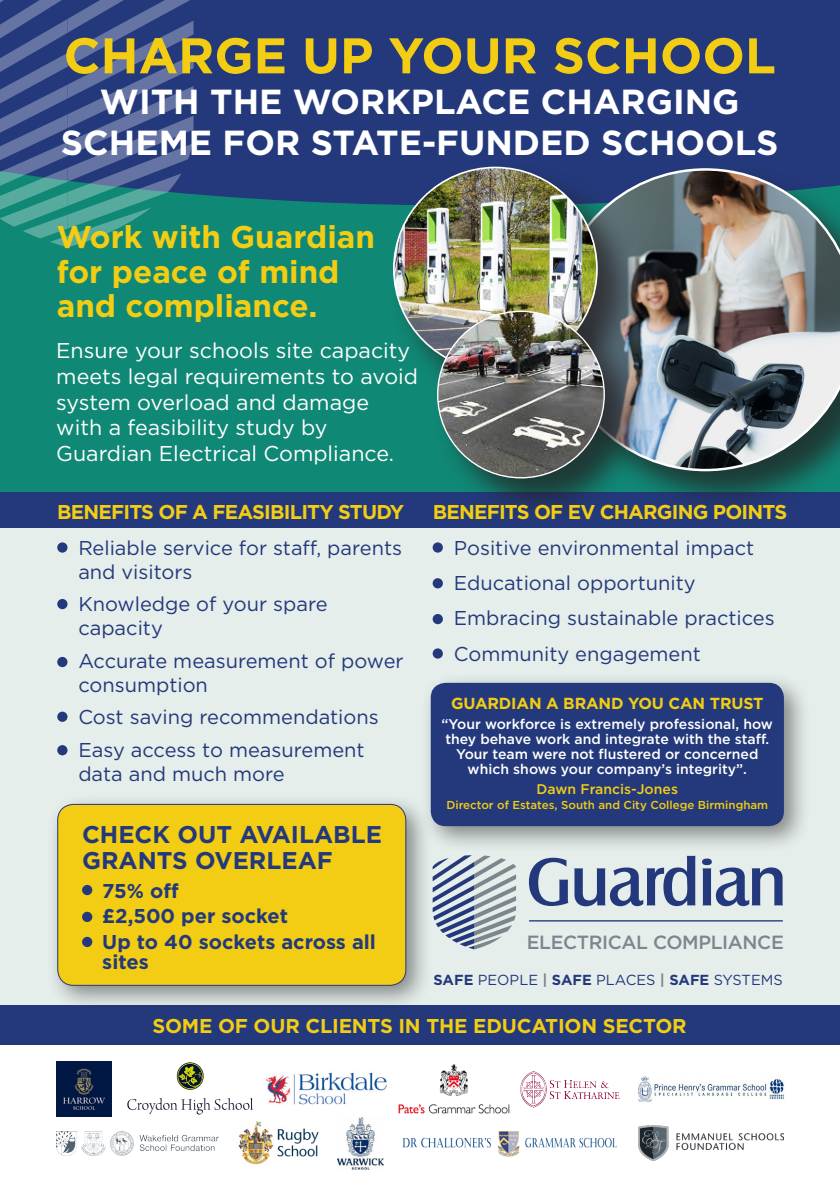
<style>
.page{position:relative;width:840px;height:1191px;background:#fff}
.page>*{position:absolute;margin:0;border:0;box-sizing:border-box;transform-origin:0 0}
.t1{font:700 50px "Gotham";color:#f2cd13}
.t2{font:700 34.8px/41px "Gotham";color:#fff;text-align:center}
.t3{font:700 31.4px/34.6px "Gotham";color:#f2cd13}
.t4{font:700 24.2px/26.4px "Gotham";color:#24397b}
.t5{font:21.4px/25.8px "Gotham";color:#fff}
.t6{font:20px/24px "Gotham";color:#24397b}
.t7{font:700 20px "Gotham";letter-spacing:-.04em;color:#f2cd13}
.t8{font:700 20px/20px "Gotham";color:#24397b}
.t9{font:700 20px "Gotham";letter-spacing:-.01em;color:#f2cd13}
.t10{font:500 19px "Gotham";letter-spacing:-.02em;color:#7c868d}
.t11{font:700 16px "Gotham";letter-spacing:-.01em;color:#f2cd13}
.t12{font:14.6px "Gotham";color:#24397b}
.t13{font:500 14px/14.8px "Gotham";color:#fff;text-align:center}
.t14{font:500 14px "Gotham";color:#f2cd13}
.t15{font:500 11.6px "Gotham";color:#f2cd13}
.s1{font-weight:700}
.s2{font-weight:700;color:#7c868d}
</style>
<div class="page">
<div style="left:0;top:0;width:839px;height:510px;background:#108876"></div>
<div style="left:0;top:508px;width:839px;height:527px;background:#e5eeeb"></div>
<div style="left:193px;top:0;width:646px;height:205px;background:#24397b"></div>
<div style="left:0;top:492px;width:839px;height:36px;background:#24397b"></div>
<svg style="left:0;top:0;width:193px;height:247px"></svg>
<div style="left:548px;top:163px;width:291px;height:353px;background:#231f20;opacity:.75"></div>
<img style="left:642px;top:168px;width:197px;height:303px">
<div style="left:388px;top:162px;width:254px;height:254px;background:#231f20;opacity:.75"></div>
<img style="left:393px;top:167px;width:203px;height:195px">
<div style="left:432px;top:306px;width:216px;height:217px;background:#231f20;opacity:.75"></div>
<img style="left:437px;top:311px;width:167px;height:167px;border-radius:83px">
<div style="left:0;top:1005px;width:839px;height:39px;background:#24397b"></div>
<img style="left:266px;top:1072px;width:121px;height:33px">
<img style="left:337px;top:1117px;width:47px;height:52px">
<img style="left:520px;top:1071px;width:99px;height:37px">
<img style="left:402px;top:1131px;width:215px;height:25px">
<img style="left:127px;top:1062px;width:126px;height:53px">
<img style="left:57px;top:1061px;width:54px;height:55px">
<img style="left:238px;top:1121px;width:81px;height:44px">
<img style="left:398px;top:1064px;width:112px;height:50px">
<img style="left:57px;top:1131px;width:161px;height:24px">
<img style="left:638px;top:1076px;width:146px;height:26px">
<img style="left:638px;top:1125px;width:145px;height:35px">
<hr style="left:528px;top:920px;width:254px;height:1px;background:#24397b">
<svg style="left:433px;top:855px;width:83px;height:94px"></svg>
<svg style="left:528px;top:857px;width:40px;height:49px"></svg>
<svg style="left:574px;top:856px;width:121px;height:50px"></svg>
<svg style="left:702px;top:858px;width:80px;height:48px"></svg>
<div style="left:46px;top:793px;width:387px;height:219px;background:#231f20;opacity:.5"></div>
<div style="left:58px;top:804px;width:347px;height:181px;background:#f2cd13;border-radius:16px"></div>
<div style="left:57px;top:804px;width:349px;height:181px;border:1px solid #24397b;border-radius:16px"></div>
<div style="left:419px;top:671px;width:391px;height:182px;background:#231f20;opacity:.5"></div>
<div style="left:431px;top:683px;width:351px;height:142px;background:#24397b;border-radius:14px"></div>
<div style="left:430px;top:683px;width:353px;height:143px;border:2px solid #24397b;border-radius:14px"></div>
<div style="left:82px;top:936px;width:10px;height:11px;background:#24397b;border-radius:50%"></div>
<div style="left:82px;top:911px;width:10px;height:11px;background:#24397b;border-radius:50%"></div>
<div style="left:82px;top:885px;width:10px;height:10px;background:#24397b;border-radius:50%"></div>
<div style="left:57px;top:542px;width:10px;height:10px;background:#24397b;border-radius:50%"></div>
<div style="left:57px;top:599px;width:10px;height:10px;background:#24397b;border-radius:50%"></div>
<div style="left:57px;top:657px;width:10px;height:10px;background:#24397b;border-radius:50%"></div>
<div style="left:57px;top:711px;width:10px;height:11px;background:#24397b;border-radius:50%"></div>
<div style="left:57px;top:745px;width:10px;height:10px;background:#24397b;border-radius:50%"></div>
<div style="left:432px;top:542px;width:10px;height:10px;background:#24397b;border-radius:50%"></div>
<div style="left:432px;top:578px;width:10px;height:10px;background:#24397b;border-radius:50%"></div>
<div style="left:432px;top:614px;width:10px;height:10px;background:#24397b;border-radius:50%"></div>
<div style="left:432px;top:648px;width:10px;height:10px;background:#24397b;border-radius:50%"></div>
<p class="t1" style="left:64px;top:22px;width:713px">CHARGE UP YOUR SCHOOL</p>
<p class="t2" style="left:61px;top:81px;width:718px">WITH THE WORKPLACE CHARGING<br>SCHEME FOR STATE-FUNDED SCHOOLS</p>
<p class="t3" style="left:57px;top:220px;width:319px">Work with Guardian for peace of mind and compliance.</p>
<p class="t5" style="left:56px;top:337px;width:363px">Ensure your schools site capacity meets legal requirements to avoid system overload and damage with a feasibility study by<br>Guardian Electrical Compliance.</p>
<p class="t7" style="left:57px;top:499px;width:348px">BENEFITS OF A FEASIBILITY STUDY</p>
<p class="t6" style="left:78px;top:535px;width:325px">Reliable service for staff, parents and visitors</p>
<p class="t6" style="left:78px;top:591px;width:250px">Knowledge of your spare capacity</p>
<p class="t6" style="left:78px;top:648px;width:326px">Accurate measurement of power consumption</p>
<p class="t6" style="left:78px;top:704px;width:302px">Cost saving recommendations</p>
<p class="t6" style="left:78px;top:737px;width:288px">Easy access to measurement data and much more</p>
<p class="t4" style="left:82px;top:820px;width:301px">CHECK OUT AVAILABLE<br>GRANTS OVERLEAF</p>
<p class="t8" style="left:102px;top:881px;width:78px">75% off</p>
<p class="t8" style="left:102px;top:906px;width:187px">£2,500 per socket</p>
<p class="t8" style="left:102px;top:931px;width:275px">Up to 40 sockets across all sites</p>
<p class="t7" style="left:432px;top:499px;width:356px">BENEFITS OF EV CHARGING POINTS</p>
<p class="t6" style="left:453px;top:535px;width:302px">Positive environmental impact</p>
<p class="t6" style="left:453px;top:570px;width:243px">Educational opportunity</p>
<p class="t6" style="left:453px;top:606px;width:322px">Embracing sustainable practices</p>
<p class="t6" style="left:453px;top:641px;width:248px">Community engagement</p>
<p class="t11" style="left:451px;top:693px;width:314px">GUARDIAN A BRAND YOU CAN TRUST</p>
<p class="t13" style="left:441px;top:717px;width:333px">“Your workforce is extremely professional, how they behave work and integrate with the staff.<br>Your team were not flustered or concerned which shows your company’s integrity”.</p>
<p class="t14" style="left:536px;top:780px;width:143px">Dawn Francis-Jones</p>
<p class="t15" style="left:446px;top:797px;width:323px">Director of Estates, South and City College Birmingham</p>
<p class="t10" style="left:526px;top:930px;width:258px">ELECTRICAL COMPLIANCE</p>
<p class="t12" style="left:433px;top:970px;width:350px"><span class="s1">SAFE</span> PEOPLE <span class="s2">|</span> <span class="s1">SAFE</span> PLACES <span class="s2">|</span> <span class="s1">SAFE</span> SYSTEMS</p>
<p class="t9" style="left:152px;top:1012px;width:535px">SOME OF OUR CLIENTS IN THE EDUCATION SECTOR</p>
</div>
